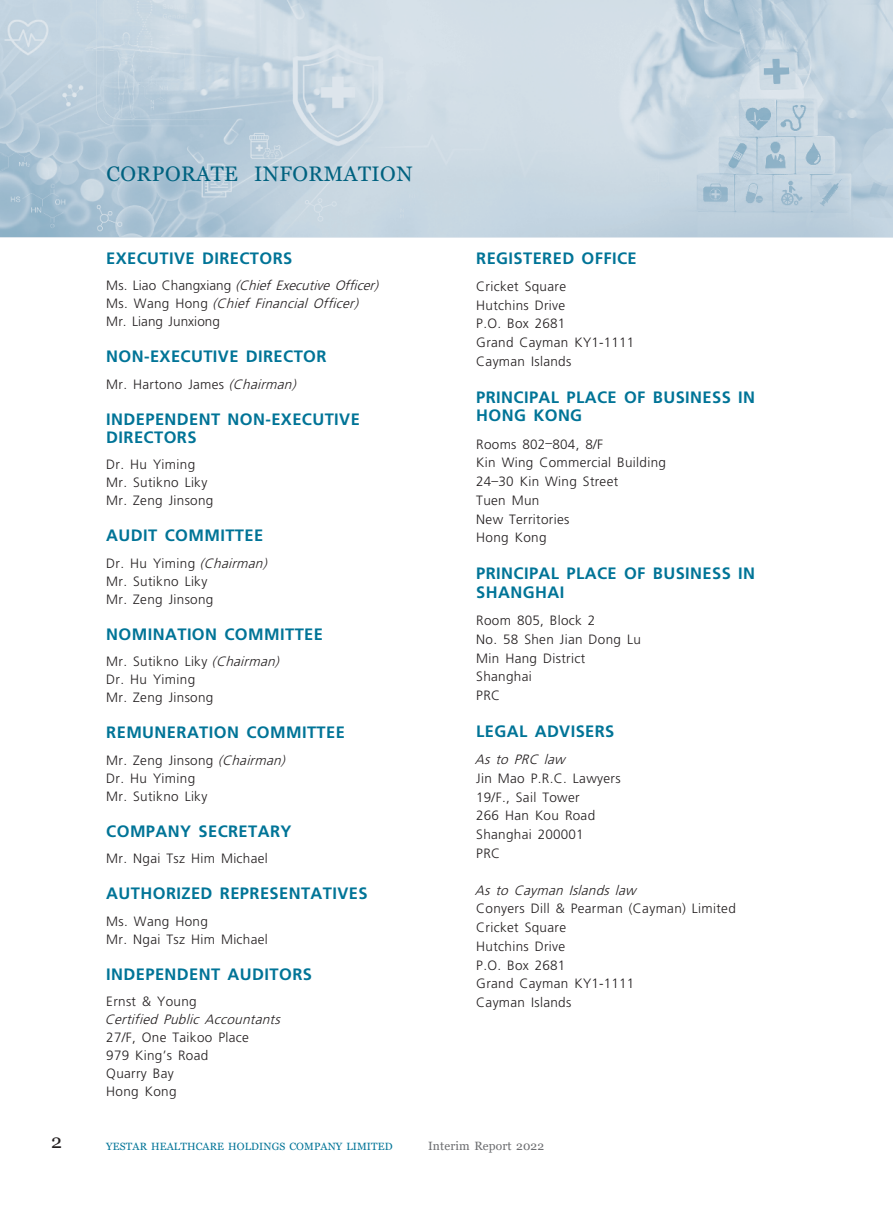
<style>
.page{position:relative;width:893px;height:1212px;background:#fff}
.page>*{position:absolute;margin:0;border:0;box-sizing:border-box;transform-origin:0 0}
.t1{font:21px "Georgia";letter-spacing:.02em;color:#006280}
.t2{font:19.5px "Georgia";color:#231f20}
._03_H1{font:700 16.5px/18.8px "Frutiger LT Std";letter-spacing:.025em;color:#007497}
._11_P0{font:300 13.5px/18px "Frutiger LT Std";letter-spacing:.025em;color:#231f20}
._01_Body_Text{font:300 13.5px "Frutiger LT Std";letter-spacing:.025em;color:#231f20}
._11_P0-2{font:italic 300 13.5px/18px "Frutiger LT Std";color:#231f20}
._01_Body_Text-2{font:italic 300 13.5px "Frutiger LT Std";color:#231f20}
.t3{font:12px "Georgia";letter-spacing:.01em;color:#6c6d70}
.t4{font:10.5px "Georgia";letter-spacing:.01em;color:#007497}
.s1{font-style:normal}
.s2{font-style:italic}
</style>
<div class="page">
<img style="left:0;top:0;width:893px;height:237px">
<h1 class="t1" style="left:107px;top:161px;width:307px">CORPORATE INFORMATION</h1>
<p class="_03_H1" style="left:106px;top:248px;width:188px">EXECUTIVE DIRECTORS</p>
<p class="_11_P0-2" style="left:106px;top:277px;width:277px"><span class="s1">M s . L i a o C h a n g x i a n g</span> (Chief Executive Officer)<br><span class="s1">M s . W a n g H o n g</span> (Chief Financial Officer)<br><span class="s1">Mr. Liang Junxiong</span></p>
<p class="_03_H1" style="left:106px;top:347px;width:222px">NON-EXECUTIVE DIRECTOR</p>
<p class="_11_P0" style="left:106px;top:375px;width:195px">Mr. Hartono James <span class="s2">(Chairman)</span></p>
<p class="_03_H1" style="left:106px;top:410px;width:255px;line-height:18px">INDEPENDENT NON-EXECUTIVE<br>DIRECTORS</p>
<p class="_11_P0" style="left:106px;top:456px;width:109px">Dr. Hu Yiming<br>Mr. Sutikno Liky<br>Mr. Zeng Jinsong</p>
<p class="_03_H1" style="left:106px;top:526px;width:158px">AUDIT COMMITTEE</p>
<p class="_11_P0" style="left:106px;top:554px;width:166px">D r . H u Y i m i n g <span class="s2">(Chairman)<br></span>Mr. Sutikno Liky<br>Mr. Zeng Jinsong</p>
<p class="_03_H1" style="left:106px;top:624px;width:218px">NOMINATION COMMITTEE</p>
<p class="_11_P0" style="left:106px;top:653px;width:178px">Mr. Sutikno Liky <span class="s2">(Chairman)<br></span>Dr. Hu Yiming<br>Mr. Zeng Jinsong</p>
<p class="_03_H1" style="left:106px;top:723px;width:240px">REMUNERATION COMMITTEE</p>
<p class="_11_P0" style="left:106px;top:751px;width:184px">Mr. Zeng Jinsong <span class="s2">(Chairman)<br></span>Dr. Hu Yiming<br>Mr. Sutikno Liky</p>
<p class="_03_H1" style="left:106px;top:821px;width:187px">COMPANY SECRETARY</p>
<p class="_11_P0" style="left:106px;top:850px;width:163px">Mr. Ngai Tsz Him Michael</p>
<p class="_03_H1" style="left:106px;top:884px;width:263px">AUTHORIZED REPRESENTATIVES</p>
<p class="_11_P0" style="left:106px;top:912px;width:163px">Ms. Wang Hong<br>Mr. Ngai Tsz Him Michael</p>
<p class="_03_H1" style="left:106px;top:964px;width:207px">INDEPENDENT AUDITORS</p>
<p class="_11_P0" style="left:105px;top:993px;width:180px">Ernst &amp; Young<br><span class="s2">Certified Public Accountants<br></span>27/F, One Taikoo Place<br>979 King’s Road<br>Quarry Bay<br>Hong Kong</p>
<p class="_03_H1" style="left:476px;top:248px;width:162px">REGISTERED OFFICE</p>
<p class="_11_P0" style="left:476px;top:277px;width:160px;line-height:18.8px">Cricket Square<br>Hutchins Drive<br>P.O. Box 2681<br>Grand Cayman KY1-1111<br>Cayman Islands</p>
<p class="_03_H1" style="left:476px;top:387px;width:280px">PRINCIPAL PLACE OF BUSINESS IN<br>HONG KONG</p>
<p class="_11_P0" style="left:476px;top:435px;width:191px;line-height:18.8px">Rooms 802–804, 8/F<br>Kin Wing Commercial Building<br>24–30 Kin Wing Street<br>Tuen Mun<br>New Territories<br>Hong Kong</p>
<p class="_03_H1" style="left:476px;top:564px;width:280px">PRINCIPAL PLACE OF BUSINESS IN<br>SHANGHAI</p>
<p class="_11_P0" style="left:476px;top:611px;width:166px;line-height:18.8px">Room 805, Block 2<br>No. 58 Shen Jian Dong Lu<br>Min Hang District<br>Shanghai<br>PRC</p>
<p class="_03_H1" style="left:476px;top:722px;width:140px">LEGAL ADVISERS</p>
<p class="_01_Body_Text-2" style="left:475px;top:752px;width:95px">As to PRC law</p>
<p class="_01_Body_Text" style="left:476px;top:770px;width:146px">Jin Mao P.R.C. Lawyers</p>
<p class="_01_Body_Text" style="left:476px;top:789px;width:105px">19/F., Sail Tower</p>
<p class="_01_Body_Text" style="left:476px;top:808px;width:120px">266 Han Kou Road</p>
<p class="_01_Body_Text" style="left:476px;top:827px;width:109px">Shanghai 200001</p>
<p class="_01_Body_Text" style="left:476px;top:845px;width:25px">PRC</p>
<p class="_01_Body_Text-2" style="left:475px;top:882px;width:167px">As to Cayman Islands law</p>
<p class="_01_Body_Text" style="left:476px;top:901px;width:261px">Conyers Dill &amp; Pearman (Cayman) Limited</p>
<p class="_01_Body_Text" style="left:476px;top:920px;width:91px">Cricket Square</p>
<p class="_01_Body_Text" style="left:476px;top:938px;width:91px">Hutchins Drive</p>
<p class="_01_Body_Text" style="left:476px;top:957px;width:91px">P.O. Box 2681</p>
<p class="_01_Body_Text" style="left:476px;top:976px;width:160px">Grand Cayman KY1-1111</p>
<p class="_01_Body_Text" style="left:476px;top:995px;width:97px">Cayman Islands</p>
<h2 class="t2" style="left:51px;top:1130px;width:12px">2</h2>
<p class="t4" style="left:106px;top:1139px;width:288px">YESTAR HEALTHCARE HOLDINGS COMPANY LIMITED</p>
<p class="t3" style="left:428px;top:1138px;width:118px">Interim Report 2022</p>
</div>
